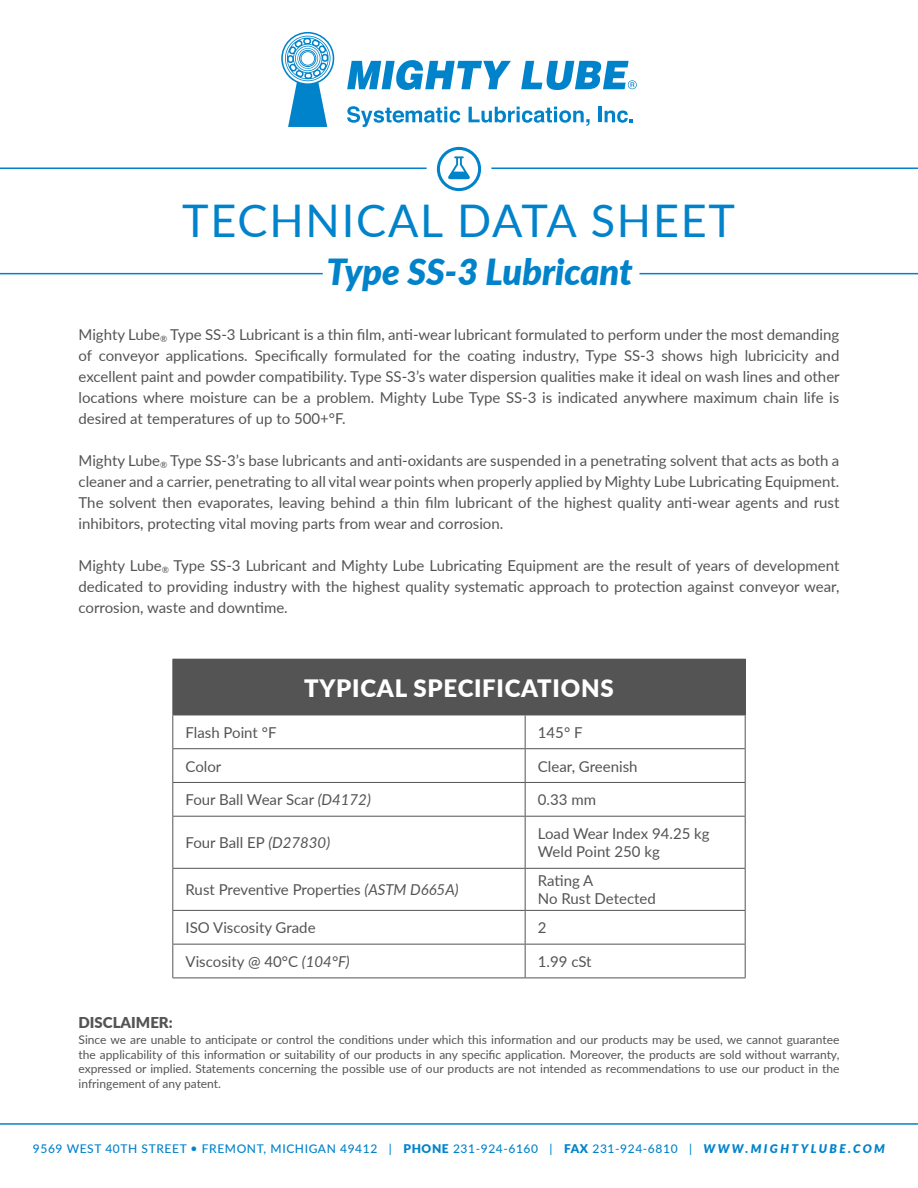
<style>
.page{position:relative;width:918px;height:1188px;background:#fff}
.page>*{position:absolute;margin:0;border:0;box-sizing:border-box;transform-origin:0 0}
.t1{font:45px "Lato";letter-spacing:.04em;color:#0083ca}
.t2{font:italic 900 36px "Lato";color:#0083ca}
.t3{font:900 24px "Lato";letter-spacing:.03em;color:#fff}
.t4{font:15px/21px "Lato";color:#535453;text-align:justify}
.t5{font:900 15px "Lato";color:#535453}
.t6{font:12px/14.4px "Lato";color:#535453;text-align:justify}
.t7{font:500 12px "Lato";letter-spacing:.05em;color:#0083ca}
.s1{font-style:italic}
.s2{font-weight:900}
.s3{font-weight:900;font-style:italic}
</style>
<div class="page">
<hr style="left:0;top:1123px;width:918px;height:2px;background:#0083ca">
<svg style="left:281px;top:32px;width:53px;height:95px"></svg>
<svg style="left:347px;top:60px;width:164px;height:30px"></svg>
<svg style="left:521px;top:61px;width:116px;height:29px"></svg>
<svg style="left:347px;top:106px;width:113px;height:21px"></svg>
<svg style="left:469px;top:107px;width:121px;height:19px"></svg>
<hr style="left:599px;top:107px;width:3px;height:15px;background:#0083ca">
<svg style="left:605px;top:110px;width:28px;height:13px"></svg>
<hr style="left:0;top:273px;width:323px;height:1px;background:#0083ca">
<hr style="left:639px;top:273px;width:279px;height:1px;background:#0083ca">
<svg style="left:438px;top:148px;width:42px;height:42px"></svg>
<div style="left:437px;top:147px;width:44px;height:44px;border:3px solid #0083ca;border-radius:50%"></div>
<svg style="left:448px;top:156px;width:22px;height:23px"></svg>
<hr style="left:0;top:167px;width:427px;height:2px;background:#0083ca">
<hr style="left:491px;top:167px;width:427px;height:2px;background:#0083ca">
<div style="left:173px;top:659px;width:572px;height:56px;background:#535453"></div>
<hr style="left:172px;top:659px;width:353px;height:1px;background:#535453">
<hr style="left:172px;top:660px;width:1px;height:55px;background:#535453">
<hr style="left:525px;top:659px;width:221px;height:1px;background:#535453">
<hr style="left:745px;top:660px;width:1px;height:55px;background:#535453">
<hr style="left:172px;top:715px;width:353px;height:1px;background:#535453">
<hr style="left:172px;top:715px;width:1px;height:33px;background:#535453">
<hr style="left:525px;top:715px;width:221px;height:1px;background:#535453">
<hr style="left:525px;top:715px;width:1px;height:33px;background:#535453">
<hr style="left:745px;top:715px;width:1px;height:33px;background:#535453">
<hr style="left:172px;top:748px;width:353px;height:1px;background:#535453">
<hr style="left:172px;top:749px;width:1px;height:33px;background:#535453">
<hr style="left:525px;top:748px;width:221px;height:1px;background:#535453">
<hr style="left:525px;top:749px;width:1px;height:33px;background:#535453">
<hr style="left:745px;top:749px;width:1px;height:33px;background:#535453">
<hr style="left:172px;top:782px;width:353px;height:1px;background:#535453">
<hr style="left:172px;top:783px;width:1px;height:33px;background:#535453">
<hr style="left:525px;top:782px;width:221px;height:1px;background:#535453">
<hr style="left:525px;top:783px;width:1px;height:33px;background:#535453">
<hr style="left:745px;top:783px;width:1px;height:33px;background:#535453">
<hr style="left:172px;top:816px;width:353px;height:1px;background:#535453">
<hr style="left:172px;top:817px;width:1px;height:51px;background:#535453">
<hr style="left:525px;top:816px;width:221px;height:1px;background:#535453">
<hr style="left:525px;top:817px;width:1px;height:51px;background:#535453">
<hr style="left:745px;top:817px;width:1px;height:51px;background:#535453">
<hr style="left:172px;top:868px;width:353px;height:1px;background:#535453">
<hr style="left:172px;top:869px;width:1px;height:41px;background:#535453">
<hr style="left:525px;top:868px;width:221px;height:1px;background:#535453">
<hr style="left:525px;top:869px;width:1px;height:41px;background:#535453">
<hr style="left:745px;top:869px;width:1px;height:41px;background:#535453">
<hr style="left:172px;top:910px;width:353px;height:1px;background:#535453">
<hr style="left:172px;top:911px;width:1px;height:33px;background:#535453">
<hr style="left:525px;top:910px;width:221px;height:1px;background:#535453">
<hr style="left:525px;top:911px;width:1px;height:33px;background:#535453">
<hr style="left:745px;top:911px;width:1px;height:33px;background:#535453">
<hr style="left:172px;top:944px;width:353px;height:1px;background:#535453">
<hr style="left:172px;top:945px;width:1px;height:33px;background:#535453">
<hr style="left:525px;top:944px;width:221px;height:1px;background:#535453">
<hr style="left:525px;top:945px;width:1px;height:33px;background:#535453">
<hr style="left:745px;top:945px;width:1px;height:33px;background:#535453">
<hr style="left:172px;top:978px;width:353px;height:1px;background:#535453">
<hr style="left:525px;top:978px;width:221px;height:1px;background:#535453">
<h1 class="t1" style="left:182px;top:189px;width:554px">TECHNICAL DATA SHEET</h1>
<h2 class="t2" style="left:327px;top:245px;width:308px">Type SS-3 Lubricant</h2>
<p class="t4" style="left:79px;top:324px;width:763px">Mighty Lube<sub>®</sub> Type SS-3 Lubricant is a thin film, anti-wear lubricant formulated to perform under the most demanding of conveyor applications. Specifically formulated for the coating industry, Type SS-3 shows high lubricicity and excellent paint and powder compatibility. Type SS-3’s water dispersion qualities make it ideal on wash lines and other locations where moisture can be a problem. Mighty Lube Type SS-3 is indicated anywhere maximum chain life is desired at temperatures of up to 500+°F.</p>
<p class="t4" style="left:79px;top:450px;width:762px">Mighty Lube<sub>®</sub> Type SS-3’s base lubricants and anti-oxidants are suspended in a penetrating solvent that acts as both a cleaner and a carrier, penetrating to all vital wear points when properly applied by Mighty Lube Lubricating Equipment.<br>The solvent then evaporates, leaving behind a thin film lubricant of the highest quality anti-wear agents and rust inhibitors, protecting vital moving parts from wear and corrosion.</p>
<p class="t4" style="left:79px;top:555px;width:762px">Mighty Lube<sub>®</sub> Type SS-3 Lubricant and Mighty Lube Lubricating Equipment are the result of years of development dedicated to providing industry with the highest quality systematic approach to protection against conveyor wear, corrosion, waste and downtime.</p>
<p class="t3" style="left:304px;top:670px;width:311px">TYPICAL SPECIFICATIONS</p>
<p class="t4" style="left:186px;top:721px;width:92px">Flash Point °F</p>
<p class="t4" style="left:538px;top:721px;width:46px">145° F</p>
<p class="t4" style="left:186px;top:755px;width:37px">Color</p>
<p class="t4" style="left:538px;top:755px;width:101px">Clear, Greenish</p>
<p class="t4" style="left:186px;top:789px;width:187px">Four Ball Wear Scar <span class="s1">(D4172)</span></p>
<p class="t4" style="left:538px;top:789px;width:60px">0.33 mm</p>
<p class="t4" style="left:186px;top:832px;width:146px">Four Ball EP <span class="s1">(D27830)</span></p>
<p class="t4" style="left:538px;top:823px;width:173px">Load Wear Index 94.25 kg</p>
<p class="t4" style="left:538px;top:841px;width:123px">Weld Point 250 kg</p>
<p class="t4" style="left:186px;top:879px;width:275px">Rust Preventive Properties <span class="s1">(ASTM D665A)</span></p>
<p class="t4" style="left:538px;top:870px;width:57px">Rating A</p>
<p class="t4" style="left:538px;top:888px;width:119px">No Rust Detected</p>
<p class="t4" style="left:186px;top:917px;width:132px">ISO Viscosity Grade</p>
<p class="t4" style="left:538px;top:917px;width:10px">2</p>
<p class="t4" style="left:186px;top:950px;width:166px">Viscosity @ 40°C <span class="s1">(104°F)</span></p>
<p class="t4" style="left:538px;top:950px;width:55px">1.99 cSt</p>
<p class="t5" style="left:79px;top:1011px;width:96px">DISCLAIMER:</p>
<p class="t6" style="left:79px;top:1032px;width:762px">Since we are unable to anticipate or control the conditions under which this information and our products may be used, we cannot guarantee the applicability of this information or suitability of our products in any specific application. Moreover, the products are sold without warranty, expressed or implied. Statements concerning the possible use of our products are not intended as recommendations to use our product in the infringement of any patent.</p>
<p class="t7" style="left:33px;top:1140px;width:854px">9569 WEST 40TH STREET • FREMONT, MICHIGAN 49412 | <span class="s2">PHONE</span> 231-924-6160 | <span class="s2">FAX</span> 231-924-6810 | <span class="s3">WWW.MIGHTYLUBE.COM</span></p>
</div>
